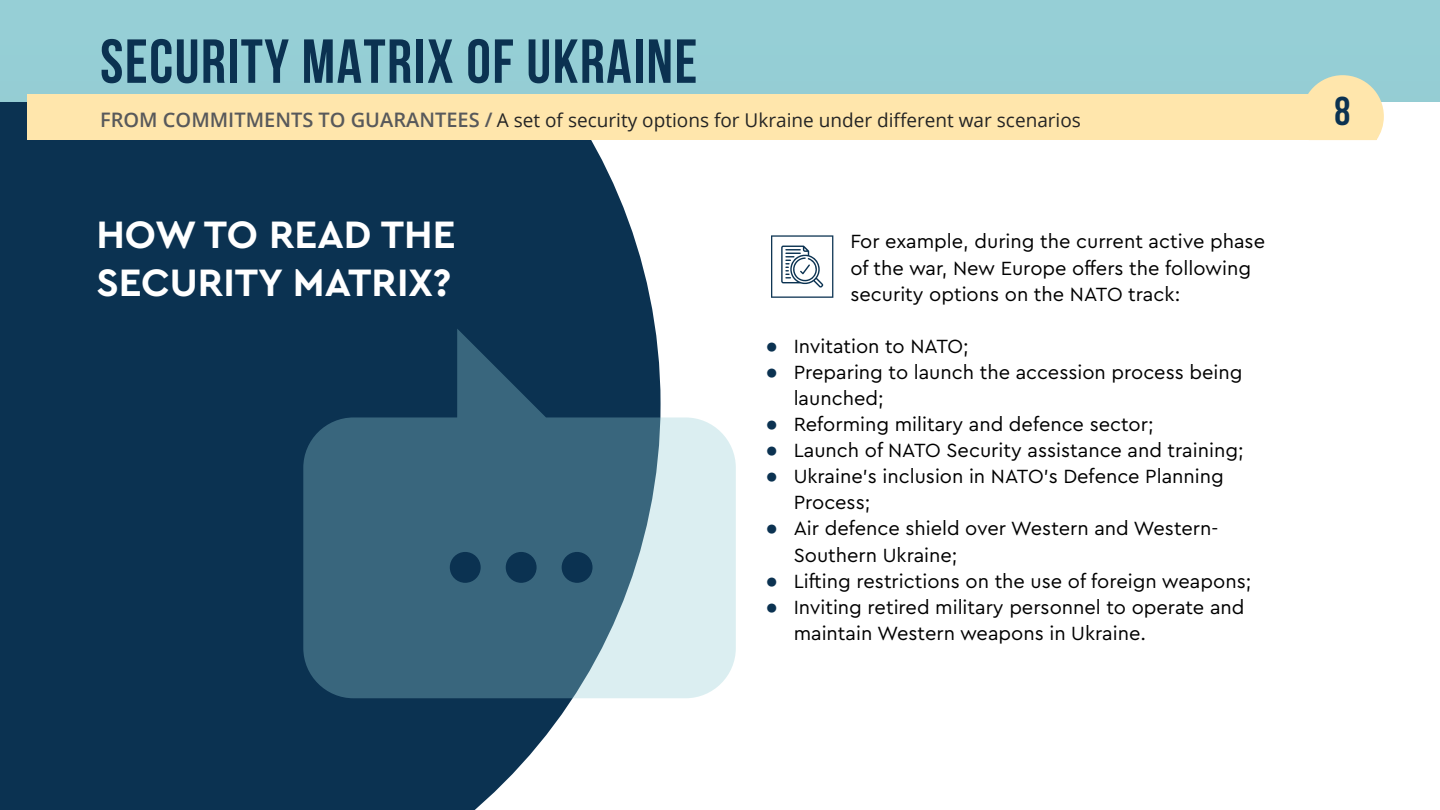
<style>
.page{position:relative;width:1440px;height:810px;background:#fff}
.page>*{position:absolute;margin:0;border:0;box-sizing:border-box;transform-origin:0 0}
.t1{font:700 62px "Bebas Neue";letter-spacing:.025em;color:#0b3251}
.Подзаголовок{font:700 40px/48px "Cera Pro";color:#fff}
.t2{font:700 40px "Bebas Neue";color:#0b3251}
.основной{font:20px/26px "Cera Pro";color:#000}
.t3{font:19px "Open Sans";color:#242424}
.s1{font-weight:600;font-size:20px;color:#58595b}
.s2{font-family:"Arial";font-size:21px;color:#0b3251}
</style>
<div class="page">
<div style="left:0;top:102px;width:656px;height:708px;background:#0b3251"></div>
<div style="left:0;top:0;width:1440px;height:102px;background:#95cfd6"></div>
<div style="left:27px;top:94px;width:1350px;height:46px;background:#ffe6ac"></div>
<svg style="left:303px;top:328px;width:433px;height:370px;background:#567b8f"></svg>
<svg style="left:1308px;top:75px;width:76px;height:64px"></svg>
<svg style="left:771px;top:235px;width:62px;height:63px"></svg>
<h1 class="t1" style="left:100px;top:27px;width:599px">SECURITY MATRIX OF UKRAINE</h1>
<p class="t3" style="left:100px;top:107px;width:982px"><span class="s1">FROM COMMITMENTS TO GUARANTEES /</span> A set of security options for Ukraine under different war scenarios</p>
<p class="Подзаголовок" style="left:96px;top:209px;width:361px">HOW TO READ THE<br>SECURITY MATRIX?</p>
<p class="основной" style="left:850px;top:228px;width:416px">For example, during the current active phase of the war, New Europe offers the following security options on the NATO track:</p>
<p class="основной" style="left:765px;top:332px;width:205px"><span class="s2">●</span> Invitation to NATO;</p>
<p class="основной" style="left:794px;top:358px;width:450px;text-indent:-28px"><span class="s2">●</span> Preparing to launch the accession process being launched;</p>
<p class="основной" style="left:765px;top:410px;width:390px"><span class="s2">●</span> Reforming military and defence sector;</p>
<p class="основной" style="left:765px;top:436px;width:480px"><span class="s2">●</span> Launch of NATO Security assistance and training;</p>
<p class="основной" style="left:794px;top:462px;width:432px;text-indent:-28px"><span class="s2">●</span> Ukraine’s inclusion in NATO’s Defence Planning<br>Process;</p>
<p class="основной" style="left:794px;top:515px;width:426px;text-indent:-28px"><span class="s2">●</span> Air defence shield over Western and Western-<br>Southern Ukraine;</p>
<p class="основной" style="left:765px;top:567px;width:488px"><span class="s2">●</span> Lifting restrictions on the use of foreign weapons;</p>
<p class="основной" style="left:794px;top:593px;width:452px;text-indent:-28px"><span class="s2">●</span> Inviting retired military personnel to operate and maintain Western weapons in Ukraine.</p>
<h2 class="t2" style="left:1335px;top:89px;width:17px">8</h2>
</div>
